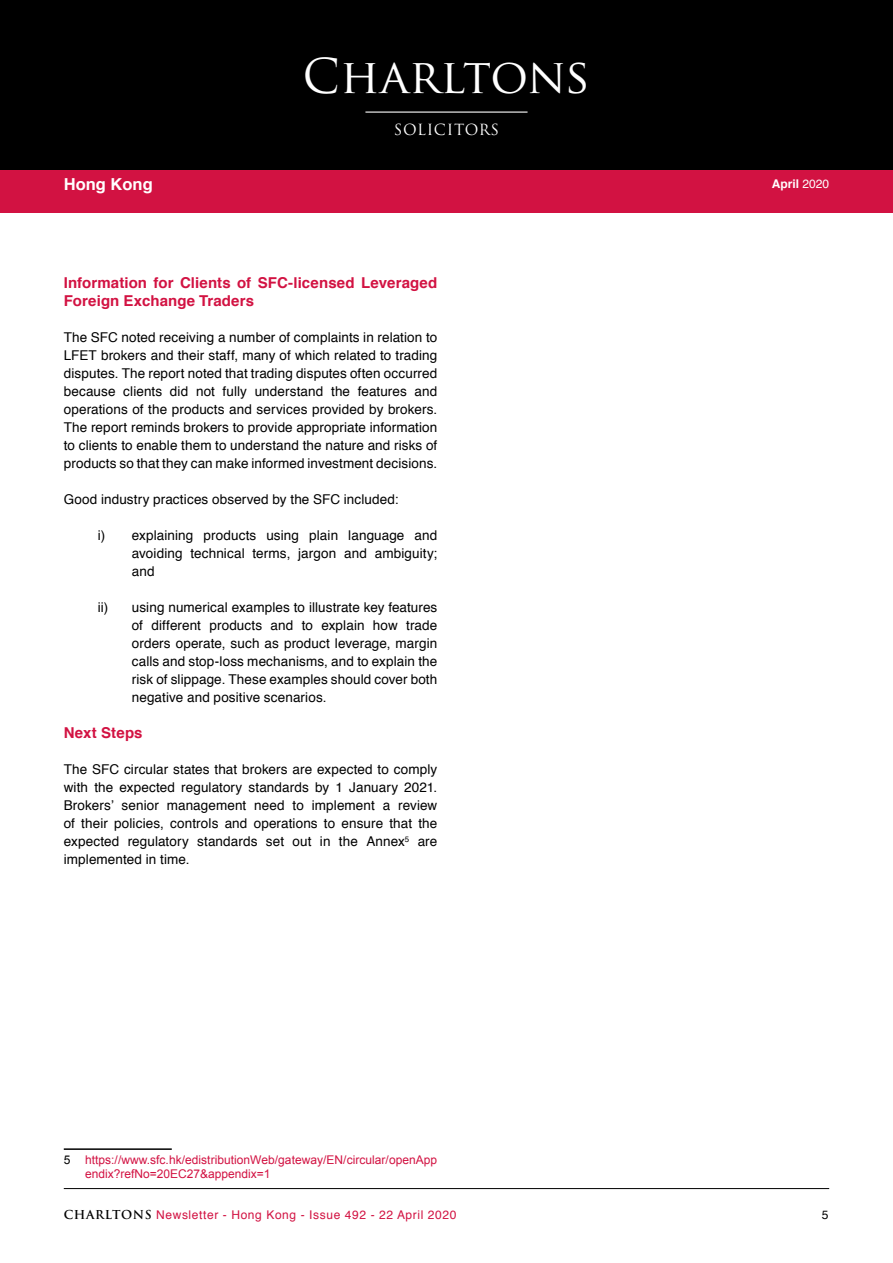
<style>
.page{position:relative;width:893px;height:1263px;background:#fff}
.page>*{position:absolute;margin:0;border:0;box-sizing:border-box;transform-origin:0 0}
.t1{font:46.8px "Trajan Pro";color:#fff}
.t2{font:700 16.5px "Helvetica";color:#fff}
.t3{font:700 15px/18px "Helvetica";letter-spacing:.005em;color:#d21242}
.t4{font:15px "Trajan Pro";letter-spacing:.04em;color:#fff}
.t5{font:13.5px/18px "Helvetica";letter-spacing:.01em;color:#000;text-align:justify}
.t6{font:12px/14.4px "Arial";letter-spacing:.005em;color:#d21242}
.t7{font:12px "Helvetica";letter-spacing:.05em;color:#d21242}
.t8{font:700 12px "Helvetica";color:#fff}
.t9{font:12px "Helvetica";color:#000}
.s1{color:#000}
.s2{font-weight:400}
.s3{font-family:"Trajan Pro";font-weight:700;color:#000}
</style>
<div class="page">
<div style="left:0;top:194px;width:893px;height:19px;background:#d21242"></div>
<hr style="left:64px;top:1188px;width:765px;height:1px;background:#000">
<div style="left:0;top:0;width:893px;height:170px;background:#000"></div>
<div style="left:0;top:170px;width:893px;height:32px;background:#d21242"></div>
<hr style="left:365px;top:112px;width:162px;height:1px;background:#fff">
<hr style="left:64px;top:1148px;width:108px;height:2px;background:#000">
<p class="t2" style="left:64px;top:171px;width:90px">Hong Kong</p>
<h1 class="t1" style="left:303px;top:47px;width:289px">Charltons</h1>
<p class="t4" style="left:394px;top:120px;width:107px">SOLICITORS</p>
<p class="t3" style="left:64px;top:274px;width:375px">Information for Clients of SFC-licensed Leveraged<br>Foreign Exchange Traders</p>
<p class="t5" style="left:64px;top:329px;width:375px">The SFC noted receiving a number of complaints in relation to LFET brokers and their staff, many of which related to trading disputes. The report noted that trading disputes often occurred because clients did not fully understand the features and operations of the products and services provided by brokers.<br>The report reminds brokers to provide appropriate information to clients to enable them to understand the nature and risks of products so that they can make informed investment decisions.</p>
<p class="t5" style="left:64px;top:491px;width:336px">Good industry practices observed by the SFC included:</p>
<p class="t5" style="left:132px;top:527px;width:307px;text-indent:-34px">i) explaining products using plain language and avoiding technical terms, jargon and ambiguity; and</p>
<p class="t5" style="left:132px;top:599px;width:307px;text-indent:-34px">ii) using numerical examples to illustrate key features of different products and to explain how trade orders operate, such as product leverage, margin calls and stop-loss mechanisms, and to explain the risk of slippage. These examples should cover both negative and positive scenarios.</p>
<p class="t3" style="left:64px;top:724px;width:80px">Next Steps</p>
<p class="t5" style="left:64px;top:761px;width:375px">The SFC circular states that brokers are expected to comply with the expected regulatory standards by 1 January 2021.<br>Brokers’ senior management need to implement a review of their policies, controls and operations to ensure that the expected regulatory standards set out in the Annex<sup>5</sup> are implemented in time.</p>
<p class="t6" style="left:85px;top:1152px;width:354px;text-indent:-21px"><span class="s1">5</span> https://www.sfc.hk/edistributionWeb/gateway/EN/circular/openApp endix?refNo=20EC27&amp;appendix=1</p>
<p class="t8" style="left:772px;top:174px;width:59px">April <span class="s2">2020</span></p>
<p class="t7" style="left:64px;top:1206px;width:394px"><span class="s3">CHARLTONS</span> Newsletter - Hong Kong - Issue 492 - 22 April 2020</p>
<p class="t9" style="left:822px;top:1206px;width:8px">5</p>
</div>
